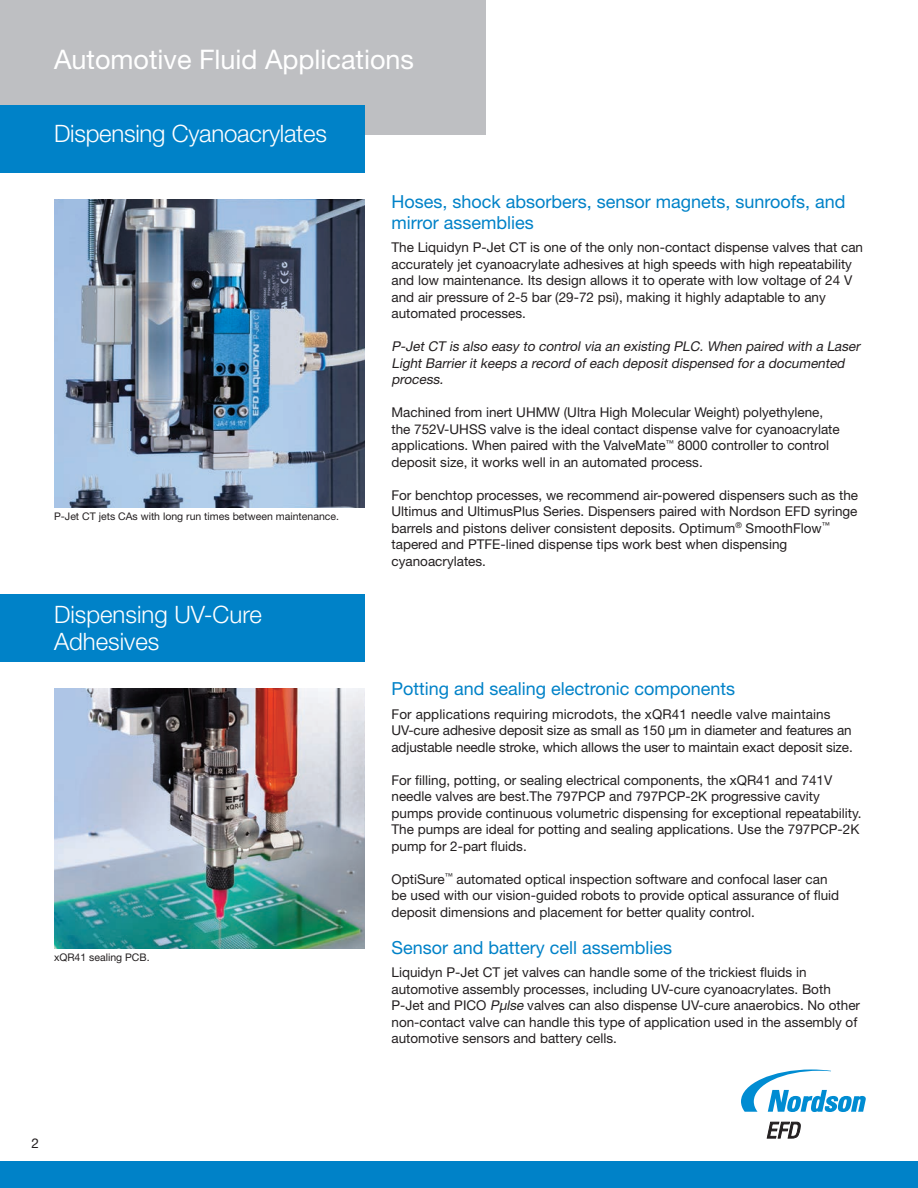
<style>
.page{position:relative;width:918px;height:1188px;background:#fff}
.page>*{position:absolute;margin:0;border:0;box-sizing:border-box;transform-origin:0 0}
.EFD-DataSheet-MainTi{font:27px "Helvetica Neue LT Std";color:#fff}
.EFD-DataSheet-MainTi-2{font:300 24px/27px "Helvetica Neue LT Std";letter-spacing:-.01em;color:#fff}
.t1{font:18px/21px "Helvetica Neue LT Std";color:#0082c8}
.t2{font:13.5px/16.5px "Helvetica Neue LT Std";color:#231f20}
.t3{font:italic 13.5px/16.5px "Helvetica Neue LT Std";color:#231f20}
.t4{font:10.5px "Helvetica Neue LT Std";color:#231f20}
.s1{font-style:italic}
</style>
<div class="page">
<div style="left:0;top:1161px;width:918px;height:27px;background:#0082c8"></div>
<svg style="left:767px;top:1122px;width:34px;height:16px"></svg>
<svg style="left:741px;top:1070px;width:125px;height:42px"></svg>
<img style="left:54px;top:200px;width:310px;height:307px">
<div style="left:0;top:0;width:486px;height:135px;background:#bebfc2"></div>
<div style="left:0;top:105px;width:364px;height:67px;background:#0082c8"></div>
<div style="left:0;top:594px;width:364px;height:68px;background:#0082c8"></div>
<img style="left:54px;top:688px;width:310px;height:261px">
<p class="EFD-DataSheet-MainTi" style="left:54px;top:43px;width:362px">Automotive Fluid Applications</p>
<p class="EFD-DataSheet-MainTi-2" style="left:54px;top:119px;width:274px">Dispensing Cyanoacrylates</p>
<p class="t4" style="left:54px;top:511px;width:287px">P-Jet CT jets CAs with long run times between maintenance.</p>
<p class="EFD-DataSheet-MainTi-2" style="left:54px;top:600px;width:210px">Dispensing UV-Cure<br>Adhesives</p>
<p class="t4" style="left:54px;top:952px;width:97px">xQR41 sealing PCB.</p>
<p class="t1" style="left:392px;top:191px;width:456px">Hoses, shock absorbers, sensor magnets, sunroofs, and mirror assemblies</p>
<p class="t2" style="left:392px;top:239px;width:473px">The Liquidyn P-Jet CT is one of the only non-contact dispense valves that can accurately jet cyanoacrylate adhesives at high speeds with high repeatability and low maintenance. Its design allows it to operate with low voltage of 24 V and air pressure of 2-5 bar (29-72 psi), making it highly adaptable to any automated processes.</p>
<p class="t3" style="left:392px;top:338px;width:473px">P-Jet CT is also easy to control via an existing PLC. When paired with a Laser<br>Light Barrier it keeps a record of each deposit dispensed for a documented process.</p>
<p class="t2" style="left:391px;top:404px;width:450px">Machined from inert UHMW (Ultra High Molecular Weight) polyethylene, the 752V-UHSS valve is the ideal contact dispense valve for cyanoacrylate applications. When paired with the ValveMate<sup>™</sup> 8000 controller to control deposit size, it works well in an automated process.</p>
<p class="t2" style="left:391px;top:486px;width:468px">For benchtop processes, we recommend air-powered dispensers such as the Ultimus and UltimusPlus Series. Dispensers paired with Nordson EFD syringe barrels and pistons deliver consistent deposits. Optimum<sup>®</sup> SmoothFlow<sup>™ </sup>tapered and PTFE-lined dispense tips work best when dispensing cyanoacrylates.</p>
<p class="t1" style="left:392px;top:678px;width:345px">Potting and sealing electronic components</p>
<p class="t2" style="left:392px;top:705px;width:463px">For applications requiring microdots, the xQR41 needle valve maintains<br>UV-cure adhesive deposit size as small as 150 µm in diameter and features an adjustable needle stroke, which allows the user to maintain exact deposit size.</p>
<p class="t2" style="left:392px;top:771px;width:472px">For filling, potting, or sealing electrical components, the xQR41 and 741V needle valves are best.The 797PCP and 797PCP-2K progressive cavity pumps provide continuous volumetric dispensing for exceptional repeatability.<br>The pumps are ideal for potting and sealing applications. Use the 797PCP-2K pump for 2-part fluids.</p>
<p class="t2" style="left:391px;top:870px;width:449px">OptiSure<sup>™</sup> automated optical inspection software and confocal laser can be used with our vision-guided robots to provide optical assurance of fluid deposit dimensions and placement for better quality control.</p>
<p class="t1" style="left:392px;top:937px;width:282px">Sensor and battery cell assemblies</p>
<p class="t2" style="left:391px;top:964px;width:470px">Liquidyn P-Jet CT jet valves can handle some of the trickiest fluids in automotive assembly processes, including UV-cure cyanoacrylates. Both P-Jet and PICO <span class="s1">Pμlse</span> valves can also dispense UV-cure anaerobics. No other non-contact valve can handle this type of application used in the assembly of automotive sensors and battery cells.</p>
<p class="t2" style="left:32px;top:1135px;width:9px">2</p>
</div>
